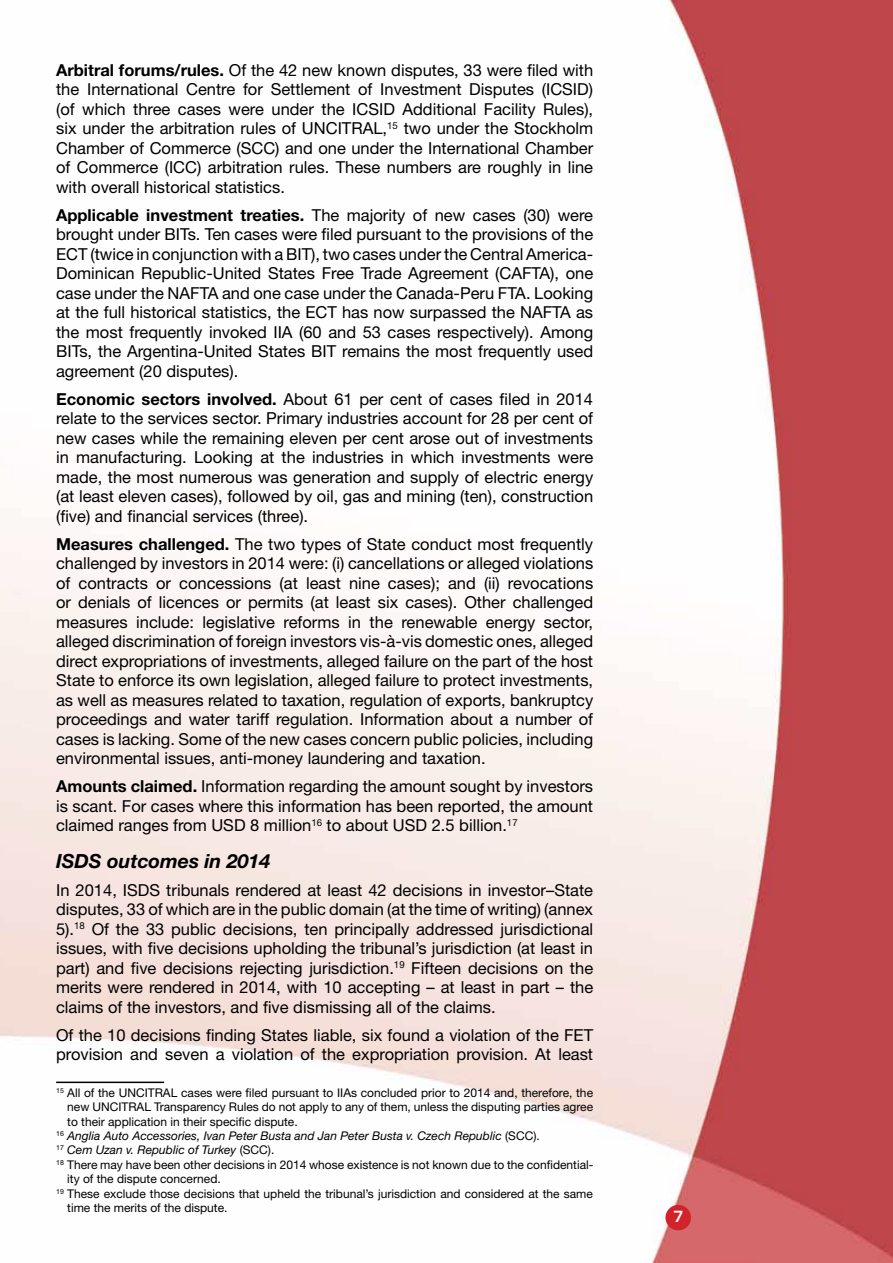
<style>
.page{position:relative;width:893px;height:1263px;background:#fff}
.page>*{position:absolute;margin:0;border:0;box-sizing:border-box;transform-origin:0 0}
.t1{font:italic 700 19.5px "Helvetica Neue LT Std";color:#000}
.t2{font:16.5px/19.5px "Helvetica Neue LT Std";color:#000;text-align:justify}
.t3{font:600 15px "Eurostile LT Std";color:#fff}
.t4{font:12px "Helvetica Neue LT Std";color:#000}
.t5{font:italic 12px "Helvetica Neue LT Std";color:#000}
.s1{font-weight:700}
.s2{font-style:normal}
</style>
<div class="page">
<img style="left:0;top:0;width:893px;height:1263px">
<div style="left:665px;top:1205px;width:26px;height:25px;background:#d2232a;border-radius:50%"></div>
<hr style="left:56px;top:1081px;width:108px;height:2px;background:#000">
<p class="t2" style="left:56px;top:60px;width:539px"><span class="s1">Arbitral forums/rules.</span> Of the 42 new known disputes, 33 were filed with the International Centre for Settlement of Investment Disputes (ICSID) (of which three cases were under the ICSID Additional Facility Rules), six under the arbitration rules of UNCITRAL,<sup>15</sup> two under the Stockholm Chamber of Commerce (SCC) and one under the International Chamber of Commerce (ICC) arbitration rules. These numbers are roughly in line with overall historical statistics.</p>
<p class="t2" style="left:56px;top:205px;width:539px"><span class="s1">Applicable investment treaties.</span> The majority of new cases (30) were brought under BITs. Ten cases were filed pursuant to the provisions of the ECT (twice in conjunction with a BIT), two cases under the Central America-Dominican Republic-United States Free Trade Agreement (CAFTA), one case under the NAFTA and one case under the Canada-Peru FTA. Looking at the full historical statistics, the ECT has now surpassed the NAFTA as the most frequently invoked IIA (60 and 53 cases respectively). Among BITs, the Argentina-United States BIT remains the most frequently used agreement (20 disputes).</p>
<p class="t2" style="left:56px;top:389px;width:539px"><span class="s1">Economic sectors involved.</span> About 61 per cent of cases filed in 2014 relate to the services sector. Primary industries account for 28 per cent of new cases while the remaining eleven per cent arose out of investments in manufacturing. Looking at the industries in which investments were made, the most numerous was generation and supply of electric energy (at least eleven cases), followed by oil, gas and mining (ten), construction (five) and financial services (three).</p>
<p class="t2" style="left:56px;top:534px;width:539px"><span class="s1">Measures challenged.</span> The two types of State conduct most frequently challenged by investors in 2014 were: (i) cancellations or alleged violations of contracts or concessions (at least nine cases); and (ii) revocations or denials of licences or permits (at least six cases). Other challenged measures include: legislative reforms in the renewable energy sector, alleged discrimination of foreign investors vis-à-vis domestic ones, alleged direct expropriations of investments, alleged failure on the part of the host State to enforce its own legislation, alleged failure to protect investments, as well as measures related to taxation, regulation of exports, bankruptcy proceedings and water tariff regulation. Information about a number of cases is lacking. Some of the new cases concern public policies, including environmental issues, anti-money laundering and taxation.</p>
<p class="t2" style="left:56px;top:776px;width:539px"><span class="s1">Amounts claimed.</span> Information regarding the amount sought by investors is scant. For cases where this information has been reported, the amount claimed ranges from USD 8 million<sup>16</sup> to about USD 2.5 billion.<sup>17</sup></p>
<p class="t1" style="left:56px;top:849px;width:216px">ISDS outcomes in 2014</p>
<p class="t2" style="left:56px;top:880px;width:539px">In 2014, ISDS tribunals rendered at least 42 decisions in investor–State disputes, 33 of which are in the public domain (at the time of writing) (annex 5).<sup>18</sup> Of the 33 public decisions, ten principally addressed jurisdictional issues, with five decisions upholding the tribunal’s jurisdiction (at least in part) and five decisions rejecting jurisdiction.<sup>19</sup> Fifteen decisions on the merits were rendered in 2014, with 10 accepting – at least in part – the claims of the investors, and five dismissing all of the claims.</p>
<p class="t2" style="left:56px;top:1025px;width:539px">Of the 10 decisions finding States liable, six found a violation of the FET provision and seven a violation of the expropriation provision. At least</p>
<p class="t4" style="left:56px;top:1085px;width:538px"><sup>15</sup> All of the UNCITRAL cases were filed pursuant to IIAs concluded prior to 2014 and, therefore, the</p>
<p class="t4" style="left:67px;top:1100px;width:527px">new UNCITRAL Transparency Rules do not apply to any of them, unless the disputing parties agree</p>
<p class="t4" style="left:67px;top:1114px;width:232px">to their application in their specific dispute.</p>
<p class="t5" style="left:56px;top:1128px;width:485px"><sup>16</sup> Anglia Auto Accessories, Ivan Peter Busta and Jan Peter Busta v. Czech Republic <span class="s2">(SCC).</span></p>
<p class="t5" style="left:56px;top:1143px;width:220px"><sup>17</sup> Cem Uzan v. Republic of Turkey <span class="s2">(SCC).</span></p>
<p class="t4" style="left:56px;top:1157px;width:539px"><sup>18</sup> There may have been other decisions in 2014 whose existence is not known due to the confidential-</p>
<p class="t4" style="left:67px;top:1172px;width:155px">ity of the dispute concerned.</p>
<p class="t4" style="left:56px;top:1186px;width:538px"><sup>19</sup> These exclude those decisions that upheld the tribunal’s jurisdiction and considered at the same</p>
<p class="t4" style="left:67px;top:1200px;width:162px">time the merits of the dispute.</p>
<p class="t3" style="left:673px;top:1207px;width:12px">7</p>
</div>
